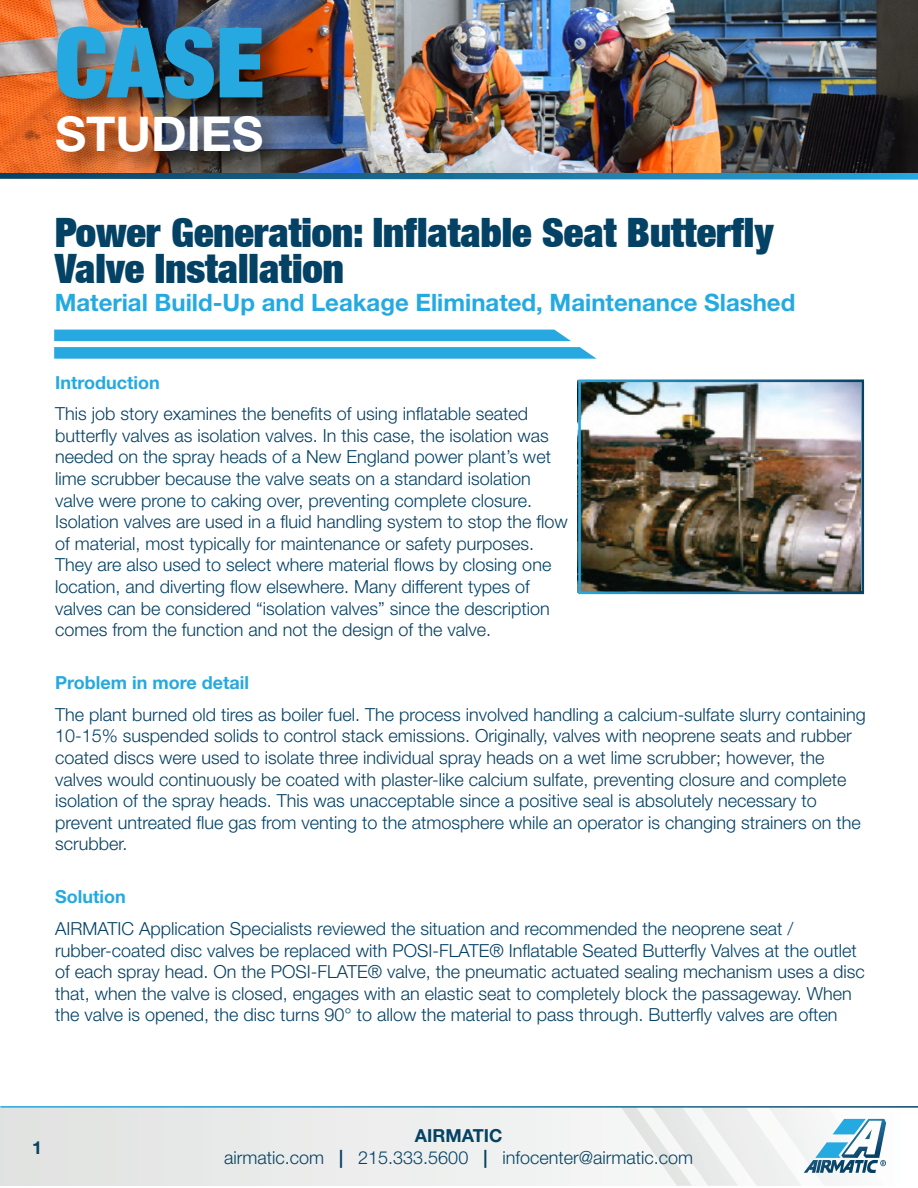
<style>
.page{position:relative;width:918px;height:1188px;background:#fff}
.page>*{position:absolute;margin:0;border:0;box-sizing:border-box;transform-origin:0 0}
.t1{font:900 condensed 97.5px "Helvetica Neue LT Std";color:#25a9e0}
.t2{font:700 48px "Helvetica Neue LT Std";color:#fff}
.t3{font:900 expanded 40.5px/36px "Helvetica Neue LT";color:#034264}
.t4{font:700 24px "Helvetica Neue LT Std";color:#24aae1}
.t5{font:300 18px/21.6px "Helvetica Neue";color:#044164}
.t6{font:300 18px "Helvetica Neue";color:#054365}
.t7{font:700 18px "Helvetica Neue LT Std";color:#25a9e0}
.t8{font:700 18px "Helvetica Neue LT Std";color:#054365}
.s1{font-family:"Helvetica Neue LT Std";font-weight:700}
.s2{color:#044164}
</style>
<div class="page">
<img style="left:582px;top:383px;width:278px;height:207px">
<div style="left:54px;top:330px;width:517px;height:11px;background:#27a8e0"></div>
<svg style="left:54px;top:347px;width:543px;height:12px;background:#31ace1"></svg>
<svg style="left:0;top:172px;width:918px;height:8px;background:#3e8aac"></svg>
<div style="left:0;top:1107px;width:918px;height:79px;background:#ebeceb"></div>
<svg style="left:623px;top:1108px;width:263px;height:78px"></svg>
<hr style="left:0;top:1106px;width:918px;height:2px;background:#fff">
<img style="left:0;top:0;width:918px;height:172px">
<img style="left:43px;top:4px;width:381px;height:176px">
<h1 class="t1" style="left:55px;top:0;width:211px">CASE</h1>
<h2 class="t2" style="left:55px;top:105px;width:210px">STUDIES</h2>
<h3 class="t3" style="left:55px;top:213px;width:721px">Power Generation: Inflatable Seat Butterfly<br>Valve Installation</h3>
<h3 class="t4" style="left:55px;top:288px;width:742px">Material Build-Up and Leakage Eliminated, Maintenance Slashed</h3>
<p class="t7" style="left:55px;top:371px;width:106px">Introduction</p>
<p class="t5" style="left:55px;top:403px;width:514px">This job story examines the benefits of using inflatable seated butterfly valves as isolation valves. In this case, the isolation was needed on the spray heads of a New England power plant’s wet lime scrubber because the valve seats on a standard isolation valve were prone to caking over, preventing complete closure.<br>Isolation valves are used in a fluid handling system to stop the flow of material, most typically for maintenance or safety purposes.<br>They are also used to select where material flows by closing one location, and diverting flow elsewhere. Many different types of valves can be considered “isolation valves” since the description comes from the function and not the design of the valve.</p>
<p class="t7" style="left:55px;top:672px;width:195px">Problem in more detail</p>
<p class="t5" style="left:55px;top:703px;width:812px">The plant burned old tires as boiler fuel. The process involved handling a calcium-sulfate slurry containing 10-15% suspended solids to control stack emissions. Originally, valves with neoprene seats and rubber coated discs were used to isolate three individual spray heads on a wet lime scrubber; however, the valves would continuously be coated with plaster-like calcium sulfate, preventing closure and complete isolation of the spray heads. This was unacceptable since a positive seal is absolutely necessary to prevent untreated flue gas from venting to the atmosphere while an operator is changing strainers on the scrubber.</p>
<p class="t7" style="left:55px;top:886px;width:72px">Solution</p>
<p class="t5" style="left:55px;top:917px;width:811px">AIRMATIC Application Specialists reviewed the situation and recommended the neoprene seat / rubber-coated disc valves be replaced with POSI-FLATE® Inflatable Seated Butterfly Valves at the outlet of each spray head. On the POSI-FLATE® valve, the pneumatic actuated sealing mechanism uses a disc that, when the valve is closed, engages with an elastic seat to completely block the passageway. When the valve is opened, the disc turns 90° to allow the material to pass through. Butterfly valves are often</p>
<p class="t8" style="left:32px;top:1137px;width:12px">1</p>
<p class="t8" style="left:415px;top:1124px;width:89px">AIRMATIC</p>
<p class="t6" style="left:224px;top:1146px;width:470px">airmatic.com <span class="s1">|</span> <span class="s2">215.333.5600</span> <span class="s1">|</span> infocenter@airmatic.com</p>
</div>
